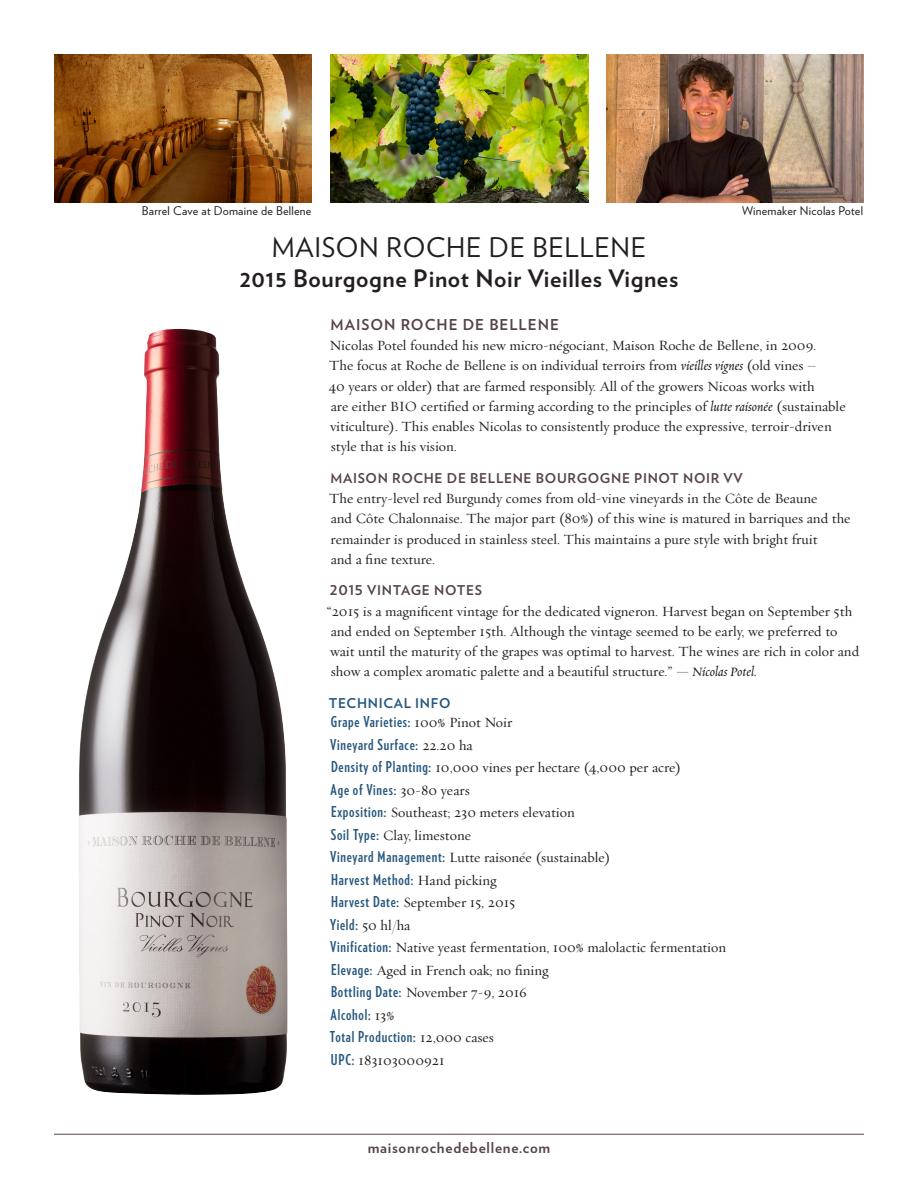
<style>
.page{position:relative;width:918px;height:1188px;background:#fff}
.page>*{position:absolute;margin:0;border:0;box-sizing:border-box;transform-origin:0 0}
.HD_1-V{font:27px "Verlag";letter-spacing:.025em;color:#231f20}
.HD_1A-V{font:700 24px "Verlag";letter-spacing:.025em;color:#231f20}
.Tech_Info_Bullets{font:700 15px "Verlag Compressed";letter-spacing:.05em;color:#27587f}
.Hd2-V{font:700 15px "Verlag";letter-spacing:.05em;color:#57434d}
.Text-Requiem{font:14.25px/20.2px "Requiem Text";color:#231f20}
.Tech_Info_Bullets-2{font:14.25px "Requiem Text";color:#231f20}
.subhd_1{font:700 13.5px "Verlag";letter-spacing:.05em;color:#57434d}
.subhd_blue{font:700 13.5px "Verlag";letter-spacing:.05em;color:#27587f}
.Captions{font:12px "Verlag";letter-spacing:.02em;color:#231f20}
.s1{font-style:italic}
.s2{font-family:"Requiem Text";font-weight:400;font-size:14.25px;color:#231f20}
.s3{font-family:"Verlag Compressed";font-weight:700;font-size:15px;color:#27587f}
</style>
<div class="page">
<hr style="left:54px;top:1134px;width:810px;height:1px;background:#57434d">
<img style="left:79px;top:329px;width:209px;height:766px">
<img style="left:54px;top:54px;width:258px;height:148px">
<img style="left:606px;top:54px;width:258px;height:148px">
<img style="left:330px;top:54px;width:258px;height:148px">
<p class="Captions" style="left:142px;top:202px;width:171px">Barrel Cave at Domaine de Bellene</p>
<p class="Captions" style="left:742px;top:202px;width:122px">Winemaker Nicolas Potel</p>
<p class="HD_1-V" style="left:272px;top:227px;width:376px">MAISON ROCHE DE BELLENE</p>
<p class="HD_1A-V" style="left:240px;top:260px;width:440px">2015 Bourgogne Pinot Noir Vieilles Vignes</p>
<p class="Hd2-V" style="left:331px;top:313px;width:230px">MAISON ROCHE DE BELLENE</p>
<p class="Text-Requiem" style="left:329px;top:335px;width:518px">Nicolas Potel founded his new micro-négociant, Maison Roche de Bellene, in 2009.<br>The focus at Roche de Bellene is on individual terroirs from <span class="s1">vieilles vignes</span> (old vines –<br>40 years or older) that are farmed responsibly. All of the growers Nicoas works with<br>are either BIO certified or farming according to the principles of <span class="s1">lutte raisonée</span> (sustainable viticulture). This enables Nicolas to consistently produce the expressive, terroir-driven style that is his vision.</p>
<p class="subhd_1" style="left:331px;top:468px;width:414px">MAISON ROCHE DE BELLENE BOURGOGNE PINOT NOIR VV</p>
<p class="Text-Requiem" style="left:329px;top:488px;width:523px">The entry-level red Burgundy comes from old-vine vineyards in the Côte de Beaune<br>and Côte Chalonnaise. The major part (80%) of this wine is matured in barriques and the remainder is produced in stainless steel. This maintains a pure style with bright fruit<br>and a fine texture.</p>
<p class="subhd_1" style="left:330px;top:580px;width:154px">2015 VINTAGE NOTES</p>
<p class="Text-Requiem" style="left:327px;top:600px;width:534px">“2015 is a magnificent vintage for the dedicated vigneron. Harvest began on September 5th and ended on September 15th. Although the vintage seemed to be early, we preferred to wait until the maturity of the grapes was optimal to harvest. The wines are rich in color and show a complex aromatic palette and a beautiful structure.” <span class="s1">— Nicolas Potel.</span></p>
<p class="subhd_blue" style="left:329px;top:693px;width:123px">TECHNICAL INFO</p>
<p class="Tech_Info_Bullets" style="left:331px;top:711px;width:183px">Grape Varieties: <span class="s2">100% Pinot Noir</span></p>
<p class="Tech_Info_Bullets" style="left:330px;top:734px;width:144px">Vineyard Surface: <span class="s2">22.20 ha</span></p>
<p class="Tech_Info_Bullets-2" style="left:331px;top:757px;width:352px"><span class="s3">Density of Planting:</span> 10,000 vines per hectare (4,000 per acre)</p>
<p class="Tech_Info_Bullets" style="left:331px;top:779px;width:141px">Age of Vines: <span class="s2">30-80 years</span></p>
<p class="Tech_Info_Bullets-2" style="left:331px;top:802px;width:245px"><span class="s3">Exposition:</span> Southeast; 230 meters elevation</p>
<p class="Tech_Info_Bullets-2" style="left:331px;top:825px;width:142px"><span class="s3">Soil Type:</span> Clay, limestone</p>
<p class="Tech_Info_Bullets-2" style="left:330px;top:847px;width:282px"><span class="s3">Vineyard Management:</span> Lutte raisonée (sustainable)</p>
<p class="Tech_Info_Bullets" style="left:331px;top:869px;width:167px">Harvest Method: <span class="s2">Hand picking</span></p>
<p class="Tech_Info_Bullets-2" style="left:331px;top:892px;width:186px"><span class="s3">Harvest Date:</span> September 15, 2015</p>
<p class="Tech_Info_Bullets-2" style="left:330px;top:915px;width:82px"><span class="s3">Yield:</span> 50 hl/ha</p>
<p class="Tech_Info_Bullets-2" style="left:330px;top:937px;width:397px"><span class="s3">Vinification:</span> Native yeast fermentation, 100% malolactic fermentation</p>
<p class="Tech_Info_Bullets-2" style="left:331px;top:960px;width:219px"><span class="s3">Elevage:</span> Aged in French oak; no fining</p>
<p class="Tech_Info_Bullets-2" style="left:331px;top:982px;width:197px"><span class="s3">Bottling Date:</span> November 7-9, 2016</p>
<p class="Tech_Info_Bullets" style="left:331px;top:1004px;width:65px">Alcohol: <span class="s2">13%</span></p>
<p class="Tech_Info_Bullets" style="left:330px;top:1026px;width:166px">Total Production: <span class="s2">12,000 cases</span></p>
<p class="Tech_Info_Bullets-2" style="left:331px;top:1050px;width:115px"><span class="s3">UPC:</span> 183103000921</p>
<p class="Hd2-V" style="left:368px;top:1135px;width:184px">maisonrochedebellene.com</p>
</div>
